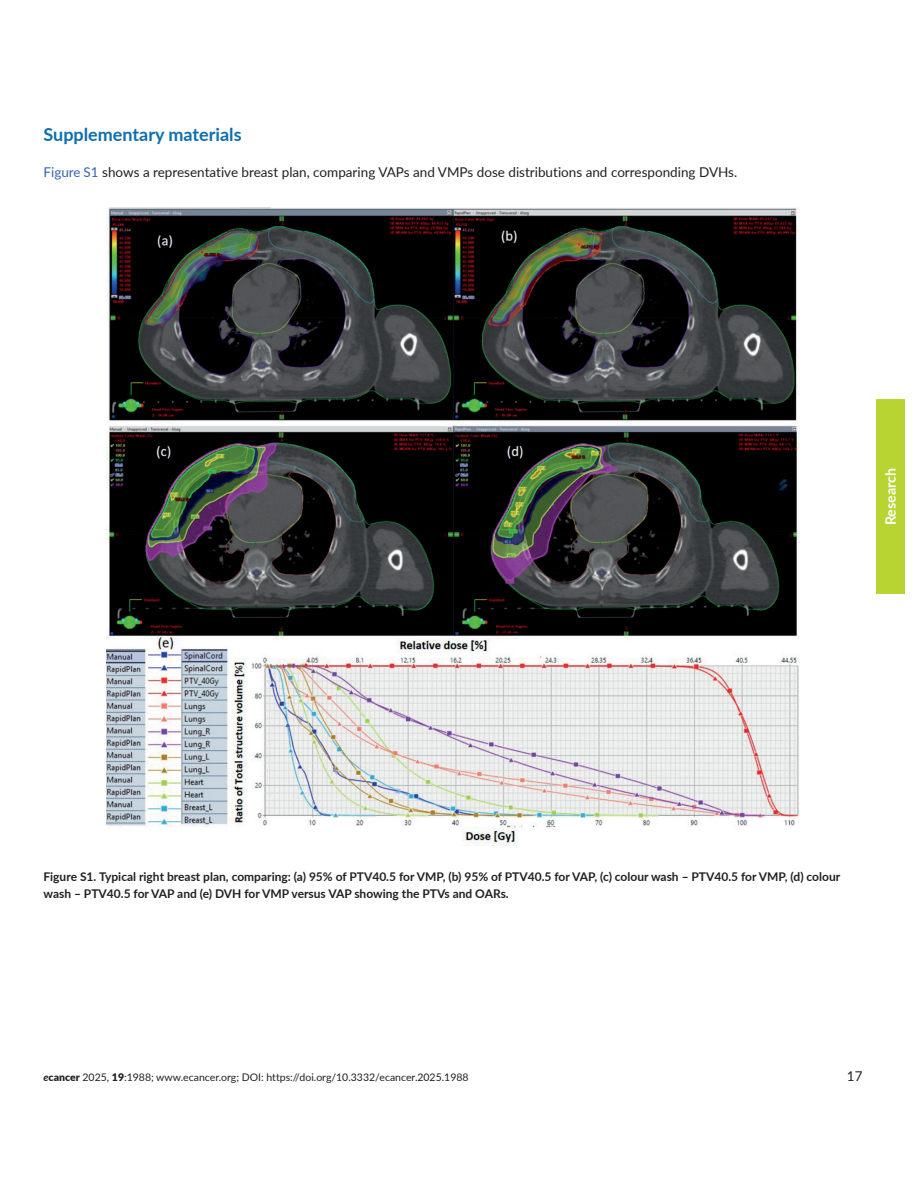
<style>
.page{position:relative;width:918px;height:1188px;background:#fff}
.page>*{position:absolute;margin:0;border:0;box-sizing:border-box;transform-origin:0 0}
.t1{font:700 18px "Lato";color:#0e6eb0}
.t2{font:700 14.25px "Lato";color:#fff}
.t3{font:13.5px "Lato";color:#231f20}
.t4{font:700 12px/16.5px "Lato";color:#231f20}
.t5{font:10.5px "Lato";color:#231f20}
.s1{color:#3862ae}
.s2{font-weight:700;font-style:italic}
.s3{font-weight:900}
</style>
<div class="page">
<div style="left:876px;top:399px;width:29px;height:195px;background:#b8d432"></div>
<img style="left:106px;top:208px;width:694px;height:637px">
<h1 class="t1" style="left:44px;top:121px;width:200px">Supplementary materials</h1>
<p class="t3" style="left:44px;top:162px;width:695px"><span class="s1">Figure S1</span> shows a representative breast plan, comparing VAPs and VMPs dose distributions and corresponding DVHs.</p>
<p class="t2" style="left:880px;top:525px;width:59px;rotate:-90deg">Research</p>
<p class="t4" style="left:44px;top:868px;width:798px">Figure S1. Typical right breast plan, comparing: (a) 95% of PTV40.5 for VMP, (b) 95% of PTV40.5 for VAP, (c) colour wash – PTV40.5 for VMP, (d) colour wash – PTV40.5 for VAP and (e) DVH for VMP versus VAP showing the PTVs and OARs.</p>
<p class="t5" style="left:44px;top:1070px;width:427px"><span class="s2">e</span><span class="s3">cancer</span> 2025, <span class="s3">19</span>:1988; www.ecancer.org; DOI: https://doi.org/10.3332/ecancer.2025.1988</p>
<p class="t3" style="left:847px;top:1067px;width:17px">17</p>
</div>
